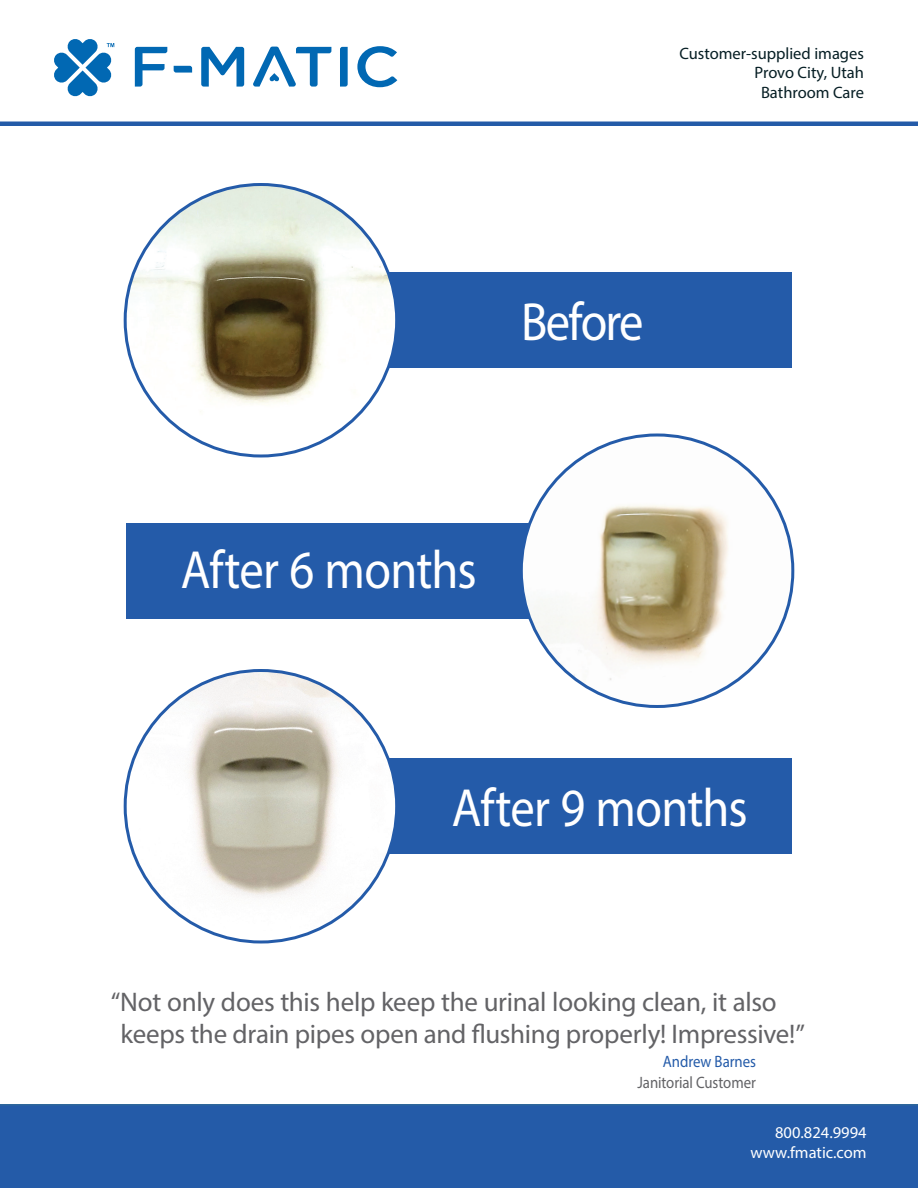
<style>
.page{position:relative;width:918px;height:1188px;background:#fff}
.page>*{position:absolute;margin:0;border:0;box-sizing:border-box;transform-origin:0 0}
.t1{font:54px "Myriad Pro";letter-spacing:-.02em;color:#fff;scale:.9 1}
.t2{font:27px/32.4px "Myriad Pro";letter-spacing:-.01em;color:#636366}
.t3{font:16.5px/19.8px "Myriad Pro";color:#061e24;text-align:right}
.t4{font:16.5px/21px "Myriad Pro";letter-spacing:-.005em;color:#636366;text-align:right;scale:.9 1}
.t5{font:16.5px/19.8px "Myriad Pro";color:#fff;text-align:right}
.s1{color:#245ba9}
</style>
<div class="page">
<div style="left:353px;top:758px;width:439px;height:96px;background:#245ba9"></div>
<div style="left:353px;top:272px;width:439px;height:96px;background:#245ba9"></div>
<div style="left:126px;top:523px;width:439px;height:96px;background:#245ba9"></div>
<div style="left:0;top:1104px;width:918px;height:84px;background:#245ba8"></div>
<hr style="left:0;top:122px;width:918px;height:4px;background:#245ba8">
<svg style="left:54px;top:39px;width:60px;height:57px"></svg>
<svg style="left:357px;top:46px;width:40px;height:41px"></svg>
<svg style="left:340px;top:47px;width:8px;height:40px"></svg>
<svg style="left:201px;top:47px;width:43px;height:40px"></svg>
<svg style="left:174px;top:66px;width:18px;height:7px"></svg>
<svg style="left:135px;top:47px;width:32px;height:40px"></svg>
<svg style="left:253px;top:47px;width:78px;height:40px"></svg>
<img style="left:125px;top:184px;width:272px;height:272px;border-radius:136px">
<img style="left:521px;top:435px;width:272px;height:271px;border-radius:136px">
<img style="left:125px;top:670px;width:272px;height:272px;border-radius:136px">
<p class="t3" style="left:679px;top:43px;width:186px">Customer-supplied images<br>Provo City, Utah<br>Bathroom Care</p>
<p class="t1" style="left:521px;top:288px;width:137px">Before</p>
<p class="t1" style="left:181px;top:536px;width:330px">After 6 months</p>
<p class="t1" style="left:452px;top:774px;width:330px">After 9 months</p>
<p class="t2" style="left:121px;top:985px;width:686px;text-indent:-10px">“Not only does this help keep the urinal looking clean, it also keeps the drain pipes open and flushing properly! Impressive!”</p>
<p class="t4" style="left:638px;top:1051px;width:133px"><span class="s1">Andrew Barnes<br></span>Janitorial Customer</p>
<p class="t5" style="left:751px;top:1122px;width:118px">800.824.9994 www.fmatic.com</p>
</div>
